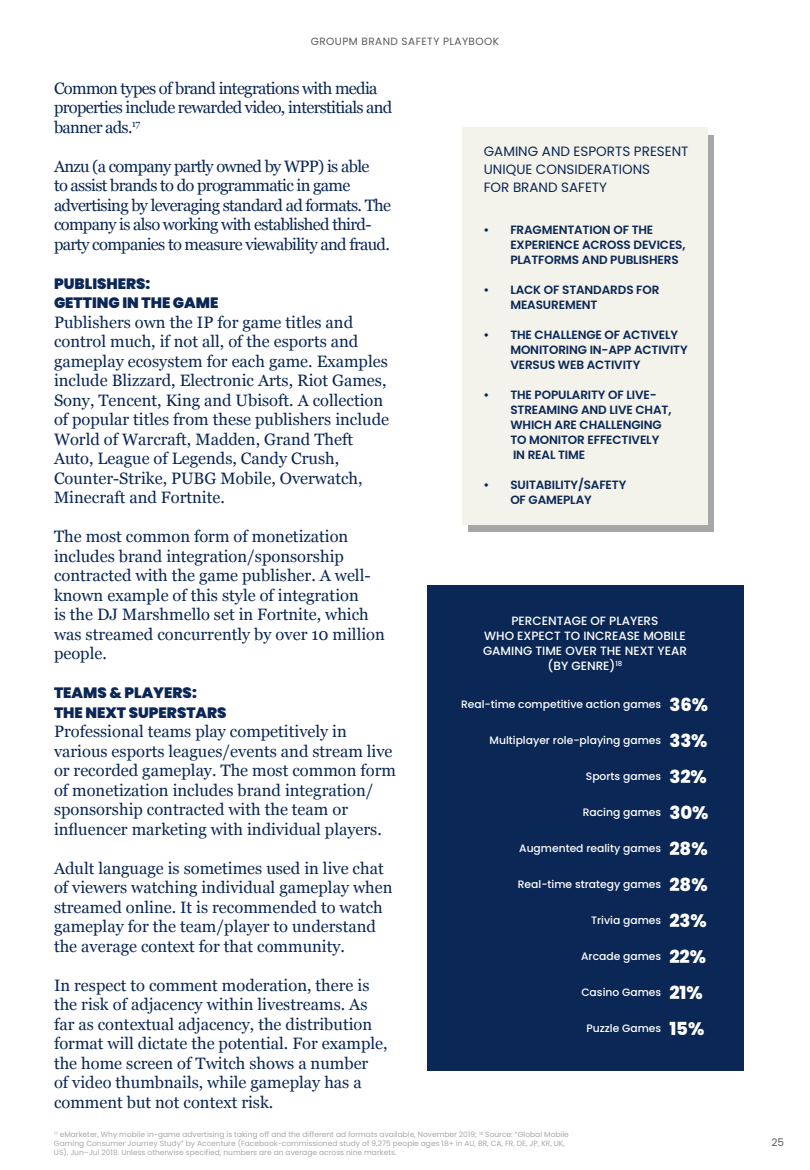
<style>
.page{position:relative;width:810px;height:1170px;background:#fff}
.page>*{position:absolute;margin:0;border:0;box-sizing:border-box;transform-origin:0 0}
.t1{font:800 18px/36px "Poppins";color:#fff}
.t2{font:16.5px/19.5px "Georgia";color:#0a2756}
.t3{font:16.5px/19.5px "Georgia";letter-spacing:-.04em;color:#0a2756}
.t4{font:900 15px/19.5px "Poppins";color:#0a2756}
.t5{font:13.5px/18px "Poppins";color:#0a2756}
.t6{font:600 12px/15px "Poppins";letter-spacing:-.01em;color:#0a2756}
.t7{font:500 12px/15px "Poppins";color:#fff;text-align:center}
.t8{font:500 10.8px "Poppins";color:#fff}
.t9{font:10.5px "Poppins";letter-spacing:.04em;color:#595959}
.t10{font:7.5px/9px "Poppins";color:#a7a7a7}
</style>
<div class="page">
<svg style="left:469px;top:135px;width:245px;height:397px;background:#b1b1b0"></svg>
<div style="left:462px;top:127px;width:245px;height:397px;background:#f4f3eb"></div>
<div style="left:428px;top:585px;width:316px;height:485px;background:#0a2756"></div>
<p class="t9" style="left:311px;top:35px;width:190px">GROUPM BRAND SAFETY PLAYBOOK</p>
<p class="t3" style="left:54px;top:77px;width:340px">Common types of brand integrations with media properties include rewarded video, interstitials and banner ads.<sup>17</sup></p>
<p class="t3" style="left:54px;top:155px;width:339px">Anzu (a company partly owned by WPP) is able<br>to assist brands to do programmatic in game advertising by leveraging standard ad formats. The company is also working with established third&shy;party companies to measure viewability and fraud.</p>
<p class="t4" style="left:54px;top:274px;width:166px">PUBLISHERS:<br>GETTING IN THE GAME</p>
<p class="t2" style="left:54px;top:311px;width:337px">Publishers own the IP for game titles and control much, if not all, of the esports and gameplay ecosystem for each game. Examples include Blizzard, Electronic Arts, Riot Games, Sony, Tencent, King and Ubisoft. A collection of popular titles from these publishers include World of Warcraft, Madden, Grand Theft Auto, League of Legends, Candy Crush, Counter-Strike, PUBG Mobile, Overwatch, Minecraft and Fortnite.</p>
<p class="t2" style="left:54px;top:526px;width:332px">The most common form of monetization includes brand integration/sponsorship contracted with the game publisher. A well&shy;known example of this style of integration<br>is the DJ Marshmello set in Fortnite, which was streamed concurrently by over 10 million people.</p>
<p class="t4" style="left:54px;top:683px;width:174px">TEAMS &amp; PLAYERS:<br>THE NEXT SUPERSTARS</p>
<p class="t2" style="left:54px;top:721px;width:344px">Professional teams play competitively in various esports leagues/events and stream live or recorded gameplay. The most common form of monetization includes brand integration/ sponsorship contracted with the team or influencer marketing with individual players.</p>
<p class="t2" style="left:54px;top:857px;width:340px">Adult language is sometimes used in live chat of viewers watching individual gameplay when streamed online. It is recommended to watch gameplay for the team/player to understand the average context for that community.</p>
<p class="t2" style="left:54px;top:974px;width:335px">In respect to comment moderation, there is the risk of adjacency within livestreams. As far as contextual adjacency, the distribution format will dictate the potential. For example, the home screen of Twitch shows a number<br>of video thumbnails, while gameplay has a comment but not context risk.</p>
<p class="t5" style="left:484px;top:143px;width:206px">GAMING AND ESPORTS PRESENT<br>UNIQUE CONSIDERATIONS<br>FOR BRAND SAFETY</p>
<p class="t6" style="left:510px;top:222px;width:177px;text-indent:-27px">• FRAGMENTATION OF THE<br>EXPERIENCE ACROSS DEVICES,<br>PLATFORMS AND PUBLISHERS</p>
<p class="t6" style="left:510px;top:282px;width:151px;text-indent:-27px">• LACK OF STANDARDS FOR<br>MEASUREMENT</p>
<p class="t6" style="left:510px;top:327px;width:179px;text-indent:-27px">• THE CHALLENGE OF ACTIVELY<br>MONITORING IN-APP ACTIVITY<br>VERSUS WEB ACTIVITY</p>
<p class="t6" style="left:510px;top:387px;width:163px;text-indent:-27px">• THE POPULARITY OF LIVE-<br>STREAMING AND LIVE CHAT,<br>WHICH ARE CHALLENGING<br>TO MONITOR EFFECTIVELY<br>IN REAL TIME</p>
<p class="t6" style="left:510px;top:477px;width:117px;text-indent:-27px">• SUITABILITY/SAFETY<br>OF GAMEPLAY</p>
<p class="t7" style="left:483px;top:613px;width:205px">PERCENTAGE OF PLAYERS<br>WHO EXPECT TO INCREASE MOBILE<br>GAMING TIME OVER THE NEXT YEAR (BY GENRE)<sup>18</sup></p>
<p class="t8" style="left:461px;top:698px;width:202px">Real-time competitive action games</p>
<p class="t8" style="left:490px;top:734px;width:173px">Multiplayer role-playing games</p>
<p class="t8" style="left:586px;top:770px;width:77px">Sports games</p>
<p class="t8" style="left:583px;top:806px;width:80px">Racing games</p>
<p class="t8" style="left:519px;top:842px;width:144px">Augmented reality games</p>
<p class="t8" style="left:518px;top:878px;width:145px">Real-time strategy games</p>
<p class="t8" style="left:591px;top:914px;width:72px">Trivia games</p>
<p class="t8" style="left:581px;top:950px;width:82px">Arcade games</p>
<p class="t8" style="left:581px;top:986px;width:81px">Casino Games</p>
<p class="t8" style="left:586px;top:1022px;width:76px">Puzzle Games</p>
<p class="t1" style="left:669px;top:686px;width:41px">36%<br>33%<br>32%<br>30%<br>28%<br>28%<br>23%<br>22%<br>21%<br>15%</p>
<p class="t10" style="left:54px;top:1130px;width:516px"><sup>17</sup> eMarketer, Why mobile in-game advertising is taking off and the different ad formats available, November 2019; <sup>18</sup> Source: “Global Mobile<br>Gaming Consumer Journey Study” by Accenture (Facebook-commissioned study of 9,275 people ages 18+ in AU, BR, CA, FR, DE, JP, KR, UK,<br>US), Jun–Jul 2018. Unless otherwise specified, numbers are an average across nine markets.</p>
<p class="t9" style="left:771px;top:1136px;width:14px">25</p>
</div>
